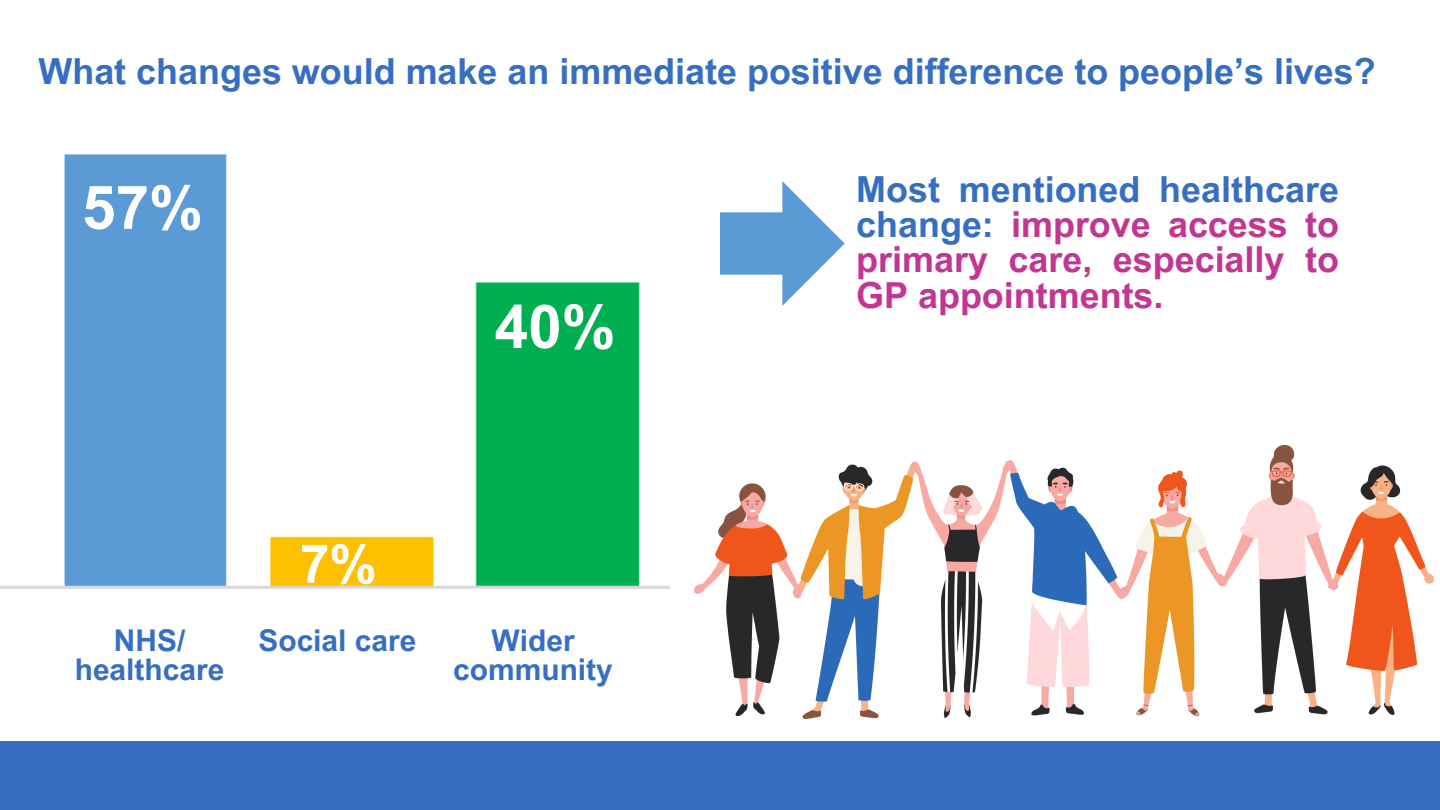
<style>
.page{position:relative;width:1440px;height:810px;background:#fff}
.page>*{position:absolute;margin:0;border:0;box-sizing:border-box;transform-origin:0 0}
.t1{font:700 60.5px "Arial MT Pro";color:#fff}
.t2{font:700 53.3px "Arial MT Pro";color:#fff}
.t3{font:700 35.9px/35.2px "Arial MT Pro";color:#c23692;text-align:justify}
.t4{font:700 35.9px "Arial MT Pro";color:#366ec2}
.t5{font:700 29.9px/29.4px "Arial MT Pro";color:#366ec2;text-align:center}
.s1{color:#366ec2}
</style>
<div class="page">
<svg style="left:720px;top:181px;width:125px;height:125px"></svg>
<div style="left:0;top:742px;width:1440px;height:68px;background:#366ec2"></div>
<img style="left:0;top:154px;width:670px;height:435px">
<img style="left:694px;top:446px;width:739px;height:273px">
<p class="t4" style="left:38px;top:58px;width:1339px">What changes would make an immediate positive difference to people’s lives?</p>
<p class="t1" style="left:82px;top:185px;width:122px">57%</p>
<p class="t2" style="left:300px;top:544px;width:79px">7%</p>
<p class="t1" style="left:495px;top:304px;width:122px">40%</p>
<p class="t5" style="left:75px;top:629px;width:151px">NHS/ healthcare</p>
<p class="t5" style="left:258px;top:629px;width:160px">Social care</p>
<p class="t5" style="left:453px;top:629px;width:161px">Wider community</p>
<p class="t3" style="left:856px;top:176px;width:484px"><span class="s1">Most mentioned healthcare change:</span> improve access to primary care, especially to GP appointments.</p>
</div>
